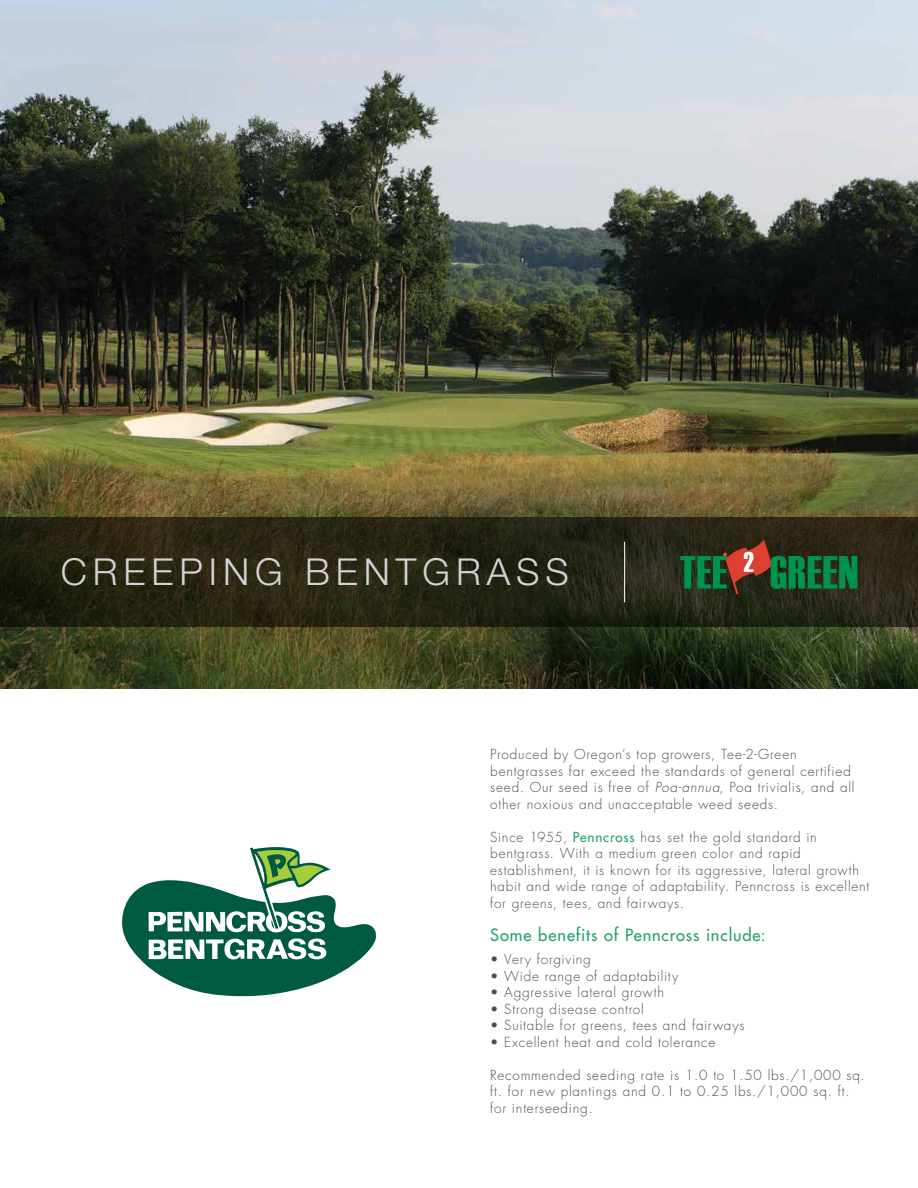
<style>
.page{position:relative;width:918px;height:1188px;background:#fff}
.page>*{position:absolute;margin:0;border:0;box-sizing:border-box;transform-origin:0 0}
.t1{font:300 37.2px "Helvetica Neue LT Std";letter-spacing:.16em;color:#d1d3d4}
.t2{font:500 16.5px "Futura Std";letter-spacing:.05em;color:#26a366}
.t3{font:300 13.5px/16.5px "Futura Std";letter-spacing:.06em;color:#4d4d4f}
.s1{font-style:italic}
.s2{font-weight:500;color:#26a366}
</style>
<div class="page">
<img style="left:0;top:0;width:918px;height:688px">
<svg style="left:0;top:517px;width:918px;height:110px;background:#262513"></svg>
<svg style="left:680px;top:540px;width:177px;height:54px;background:#324c2c"></svg>
<hr style="left:624px;top:542px;width:1px;height:60px;background:#fff">
<svg style="left:122px;top:847px;width:254px;height:149px"></svg>
<h1 class="t1" style="left:61px;top:549px;width:510px">CREEPING BENTGRASS</h1>
<p class="t3" style="left:490px;top:747px;width:366px">Produced by Oregon’s top growers, Tee-2-Green bentgrasses far exceed the standards of general certified seed. Our seed is free of <span class="s1">Poa-annua</span>, Poa trivialis, and all other noxious and unacceptable weed seeds.</p>
<p class="t3" style="left:490px;top:829px;width:381px">Since 1955, <span class="s2">Penncross</span> has set the gold standard in bentgrass. With a medium green color and rapid establishment, it is known for its aggressive, lateral growth habit and wide range of adaptability. Penncross is excellent for greens, tees, and fairways.</p>
<p class="t2" style="left:490px;top:925px;width:277px">Some benefits of Penncross include:</p>
<p class="t3" style="left:490px;top:951px;width:102px">• Very forgiving</p>
<p class="t3" style="left:490px;top:968px;width:190px">• Wide range of adaptability</p>
<p class="t3" style="left:490px;top:984px;width:176px">• Aggressive lateral growth</p>
<p class="t3" style="left:490px;top:1001px;width:155px">• Strong disease control</p>
<p class="t3" style="left:490px;top:1017px;width:256px">• Suitable for greens, tees and fairways</p>
<p class="t3" style="left:490px;top:1034px;width:227px">• Excellent heat and cold tolerance</p>
<p class="t3" style="left:490px;top:1067px;width:376px">Recommended seeding rate is 1.0 to 1.50 lbs./1,000 sq. ft. for new plantings and 0.1 to 0.25 lbs./1,000 sq. ft. for interseeding.</p>
</div>
